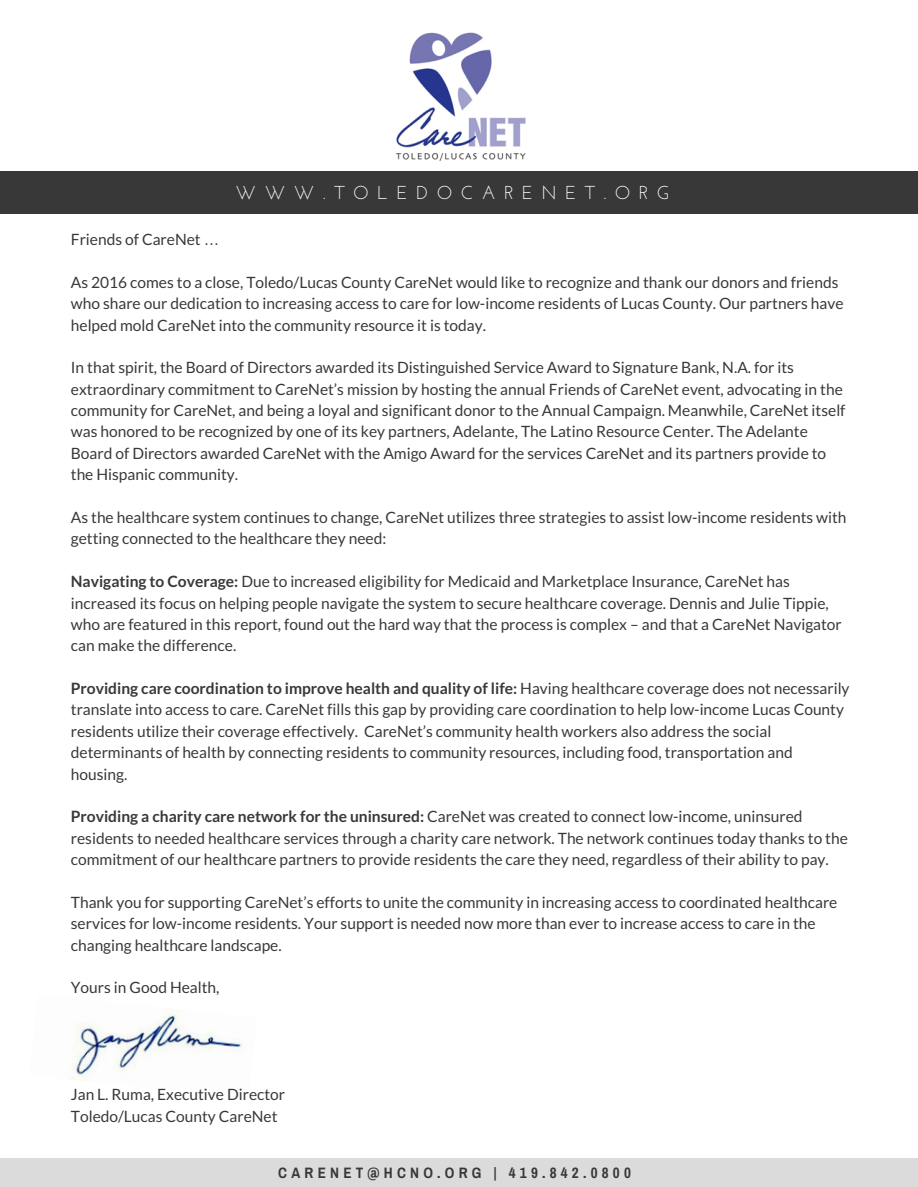
<style>
.page{position:relative;width:918px;height:1187px;background:#fff}
.page>*{position:absolute;margin:0;border:0;box-sizing:border-box;transform-origin:0 0}
.t1{font:18.75px "Josefin Sans";letter-spacing:.45em;color:#fff}
.t2{font:15.6px/21.3px "Lato";color:#383838}
.t3{font:700 15.15px "Archivo Narrow";letter-spacing:.28em;color:#383838}
.s1{font-family:"Liberation Sans"}
.s2{font-weight:700}
</style>
<div class="page">
<div style="left:0;top:1158px;width:918px;height:28px;background:#dbdbdb"></div>
<div style="left:0;top:171px;width:918px;height:42px;background:#383838"></div>
<img style="left:71px;top:1008px;width:172px;height:73px">
<img style="left:395px;top:32px;width:131px;height:129px">
<p class="t1" style="left:236px;top:185px;width:435px">WWW.TOLEDOCARENET.ORG</p>
<p class="t2" style="left:71px;top:228px;width:150px">Friends of CareNet <span class="s1">…</span></p>
<p class="t2" style="left:71px;top:271px;width:774px">As 2016 comes to a close, Toledo/Lucas County CareNet would like to recognize and thank our donors and friends who share our dedication to increasing access to care for low-income residents of Lucas County. Our partners have helped mold CareNet into the community resource it is today.</p>
<p class="t2" style="left:71px;top:356px;width:776px">In that spirit, the Board of Directors awarded its Distinguished Service Award to Signature Bank, N.A. for its extraordinary commitment to CareNet’s mission by hosting the annual Friends of CareNet event, advocating in the community for CareNet, and being a loyal and significant donor to the Annual Campaign. Meanwhile, CareNet itself was honored to be recognized by one of its key partners, Adelante, The Latino Resource Center. The Adelante Board of Directors awarded CareNet with the Amigo Award for the services CareNet and its partners provide to the Hispanic community.</p>
<p class="t2" style="left:71px;top:506px;width:777px">As the healthcare system continues to change, CareNet utilizes three strategies to assist low-income residents with getting connected to the healthcare they need:</p>
<p class="t2" style="left:71px;top:570px;width:773px"><span class="s2">Navigating to Coverage:</span> Due to increased eligibility for Medicaid and Marketplace Insurance, CareNet has increased its focus on helping people navigate the system to secure healthcare coverage. Dennis and Julie Tippie, who are featured in this report, found out the hard way that the process is complex – and that a CareNet Navigator can make the difference.</p>
<p class="t2" style="left:71px;top:677px;width:780px"><span class="s2">Providing care coordination to improve health and quality of life:</span> Having healthcare coverage does not necessarily translate into access to care. CareNet fills this gap by providing care coordination to help low-income Lucas County residents utilize their coverage effectively. CareNet’s community health workers also address the social determinants of health by connecting residents to community resources, including food, transportation and housing.</p>
<p class="t2" style="left:71px;top:805px;width:779px"><span class="s2">Providing a charity care network for the uninsured:</span> CareNet was created to connect low-income, uninsured residents to needed healthcare services through a charity care network. The network continues today thanks to the commitment of our healthcare partners to provide residents the care they need, regardless of their ability to pay.</p>
<p class="t2" style="left:71px;top:891px;width:768px">Thank you for supporting CareNet’s efforts to unite the community in increasing access to coordinated healthcare services for low-income residents. Your support is needed now more than ever to increase access to care in the changing healthcare landscape.</p>
<p class="t2" style="left:71px;top:976px;width:150px">Yours in Good Health,</p>
<p class="t2" style="left:71px;top:1083px;width:216px">Jan L. Ruma, Executive Director<br>Toledo/Lucas County CareNet</p>
<p class="t3" style="left:278px;top:1163px;width:354px">CARENET@HCNO.ORG | 419.842.0800</p>
</div>
